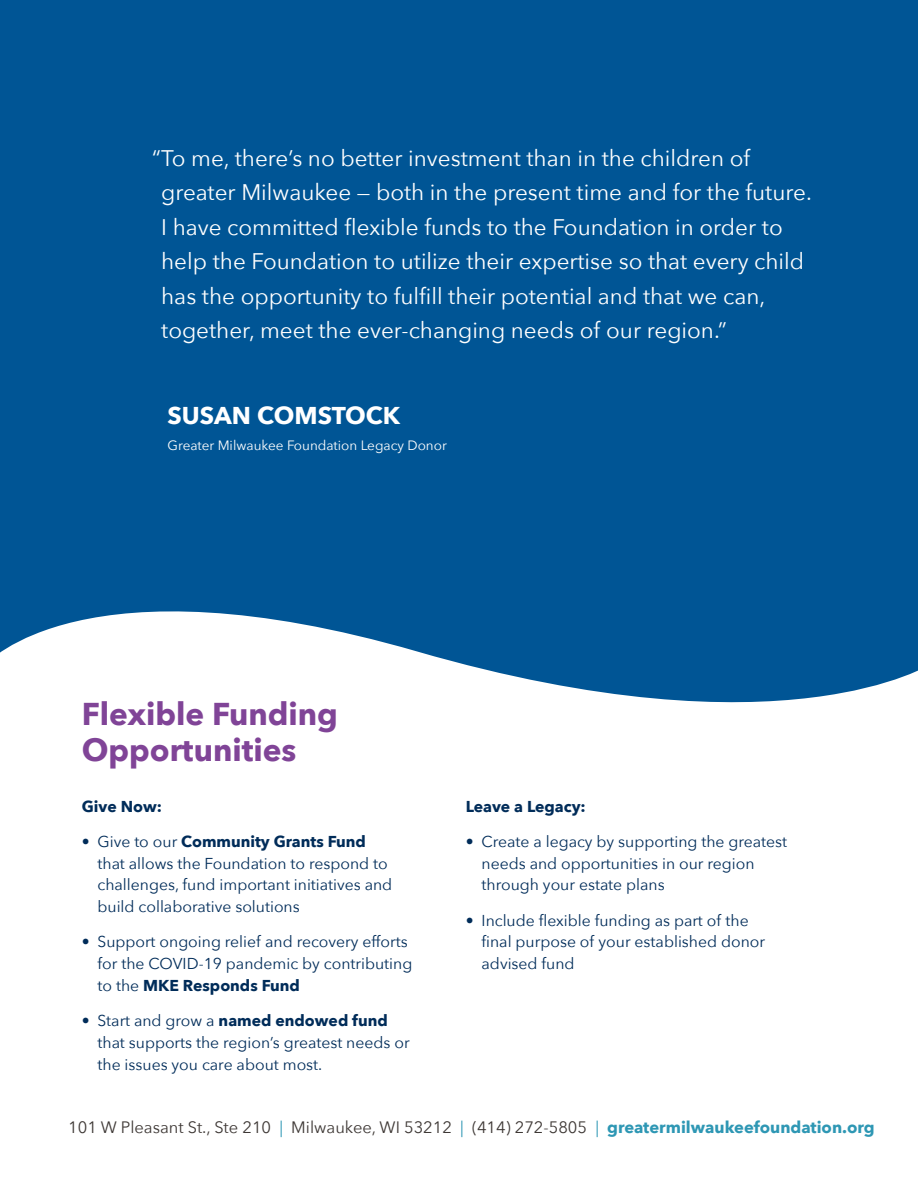
<style>
.page{position:relative;width:918px;height:1188px;background:#fff}
.page>*{position:absolute;margin:0;border:0;box-sizing:border-box;transform-origin:0 0}
.t1{font:700 31.5px/36px "Avenir Next";color:#804497}
.t2{font:700 24.3px "Avenir Next";color:#fff}
.t3{font:22.5px/34.5px "Avenir Next";color:#fff}
.t4{font:16.5px "Avenir Next";color:#3e3835}
.t5{font:15.75px/21.8px "Avenir Next";color:#002c59}
.t6{font:700 15.75px "Avenir Next";color:#002c59}
.t7{font:13.5px "Avenir Next";color:#fff}
.s1{font-weight:700}
.s2{color:#2e97b4}
.s3{font-weight:700;color:#2e97b4}
</style>
<div class="page">
<div style="left:0;top:0;width:918px;height:703px;background:#005595"></div>
<p class="t3" style="left:161px;top:140px;width:652px;text-indent:-9px">“To me, there’s no better investment than in the children of greater Milwaukee — both in the present time and for the future.<br>I have committed flexible funds to the Foundation in order to help the Foundation to utilize their expertise so that every child has the opportunity to fulfill their potential and that we can, together, meet the ever-changing needs of our region.”</p>
<p class="t2" style="left:168px;top:394px;width:234px">SUSAN COMSTOCK</p>
<p class="t7" style="left:168px;top:434px;width:281px">Greater Milwaukee Foundation Legacy Donor</p>
<p class="t1" style="left:82px;top:695px;width:258px">Flexible Funding<br>Opportunities</p>
<p class="t6" style="left:82px;top:792px;width:82px">Give Now:</p>
<p class="t5" style="left:97px;top:830px;width:296px;text-indent:-16px">• Give to our <span class="s1">Community Grants Fund </span>that allows the Foundation to respond to challenges, fund important initiatives and build collaborative solutions</p>
<p class="t5" style="left:98px;top:930px;width:316px;text-indent:-16px">• Support ongoing relief and recovery efforts for the COVID-19 pandemic by contributing to the <span class="s1">MKE Responds Fund</span></p>
<p class="t5" style="left:97px;top:1009px;width:314px;text-indent:-16px">• Start and grow a <span class="s1">named endowed fund </span>that supports the region’s greatest needs or the issues you care about most.</p>
<p class="t6" style="left:466px;top:792px;width:122px">Leave a Legacy:</p>
<p class="t5" style="left:482px;top:830px;width:307px;text-indent:-16px">• Create a legacy by supporting the greatest needs and opportunities in our region through your estate plans</p>
<p class="t5" style="left:482px;top:909px;width:285px;text-indent:-16px">• Include flexible funding as part of the final purpose of your established donor advised fund</p>
<p class="t4" style="left:68px;top:1113px;width:808px">101 W Pleasant St., Ste 210 <span class="s2">|</span> Milwaukee, WI 53212 <span class="s2">|</span> (414) 272-5805 <span class="s2">|</span> <span class="s3">greatermilwaukeefoundation.org</span></p>
</div>
